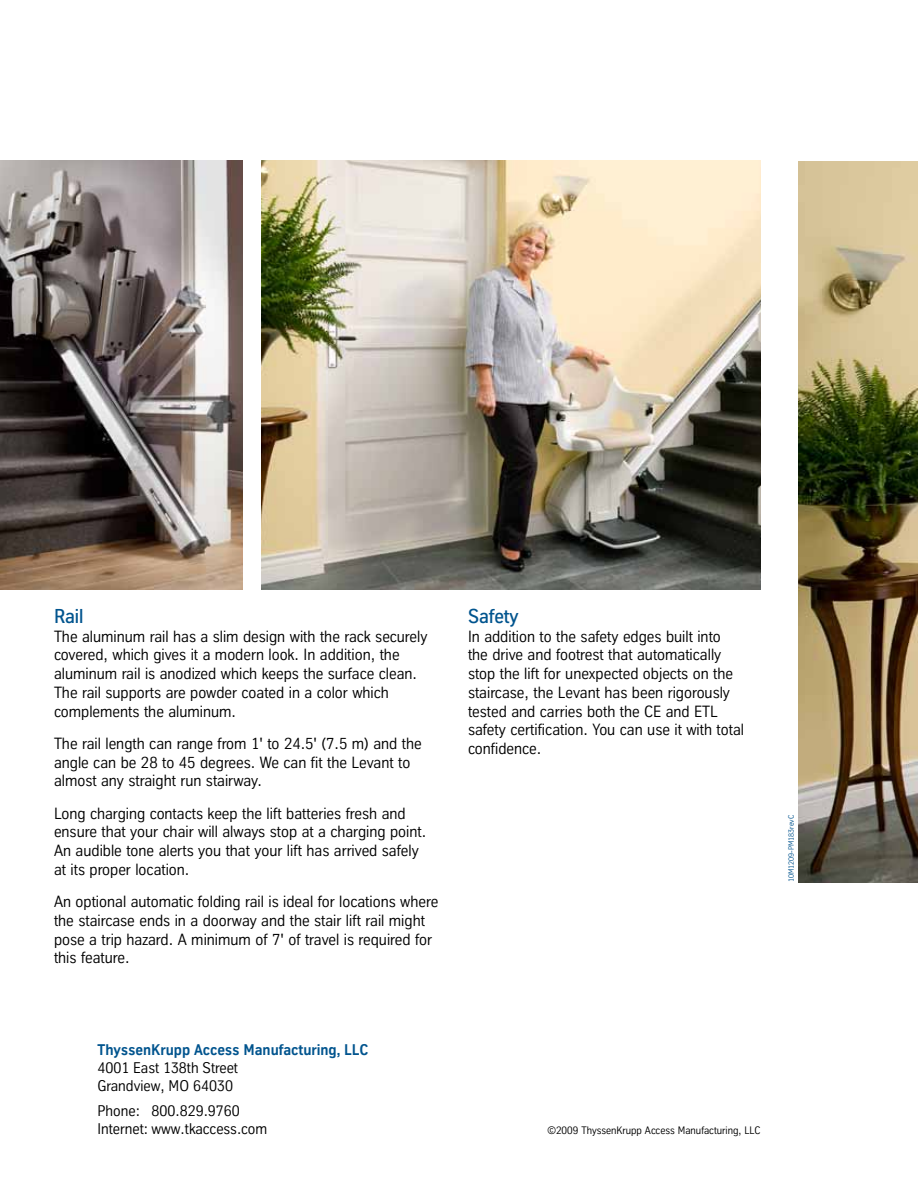
<style>
.page{position:relative;width:918px;height:1188px;background:#fff}
.page>*{position:absolute;margin:0;border:0;box-sizing:border-box;transform-origin:0 0}
.t1{font:500 19.5px "TK Type";color:#00548e}
.t2{font:15.75px/18.8px "TK Type";color:#000}
.t3{font:15px/18px "TK Type";color:#000}
.t4{font:700 15px "TK Type";color:#00548e}
.t5{font:10.5px "TK Type";color:#000}
.t6{font:7.5px "TK Type";color:#00548e}
</style>
<div class="page">
<img style="left:798px;top:162px;width:120px;height:720px">
<img style="left:261px;top:161px;width:499px;height:429px">
<img style="left:0;top:161px;width:243px;height:429px">
<p class="t1" style="left:54px;top:606px;width:31px">Rail</p>
<p class="t2" style="left:54px;top:627px;width:375px">The aluminum rail has a slim design with the rack securely covered, which gives it a modern look. In addition, the aluminum rail is anodized which keeps the surface clean.<br>The rail supports are powder coated in a color which complements the aluminum.</p>
<p class="t2" style="left:54px;top:734px;width:369px">The rail length can range from 1' to 24.5' (7.5 m) and the angle can be 28 to 45 degrees. We can fit the Levant to almost any straight run stairway.</p>
<p class="t2" style="left:54px;top:804px;width:374px">Long charging contacts keep the lift batteries fresh and ensure that your chair will always stop at a charging point.<br>An audible tone alerts you that your lift has arrived safely at its proper location.</p>
<p class="t2" style="left:54px;top:892px;width:386px">An optional automatic folding rail is ideal for locations where the staircase ends in a doorway and the stair lift rail might pose a trip hazard. A minimum of 7' of travel is required for this feature.</p>
<p class="t1" style="left:468px;top:606px;width:52px">Safety</p>
<p class="t2" style="left:468px;top:627px;width:278px">In addition to the safety edges built into the drive and footrest that automatically stop the lift for unexpected objects on the staircase, the Levant has been rigorously tested and carries both the CE and ETL safety certification. You can use it with total confidence.</p>
<p class="t6" style="left:787px;top:882px;width:68px;rotate:-90deg">10M1209-PM183revC</p>
<p class="t4" style="left:98px;top:1042px;width:272px">ThyssenKrupp Access Manufacturing, LLC</p>
<p class="t3" style="left:98px;top:1059px;width:142px">4001 East 138th Street<br>Grandview, MO 64030</p>
<p class="t3" style="left:98px;top:1102px;width:171px">Phone: 800.829.9760<br>Internet: www.tkaccess.com</p>
<p class="t5" style="left:547px;top:1125px;width:215px">©2009 ThyssenKrupp Access Manufacturing, LLC</p>
</div>
